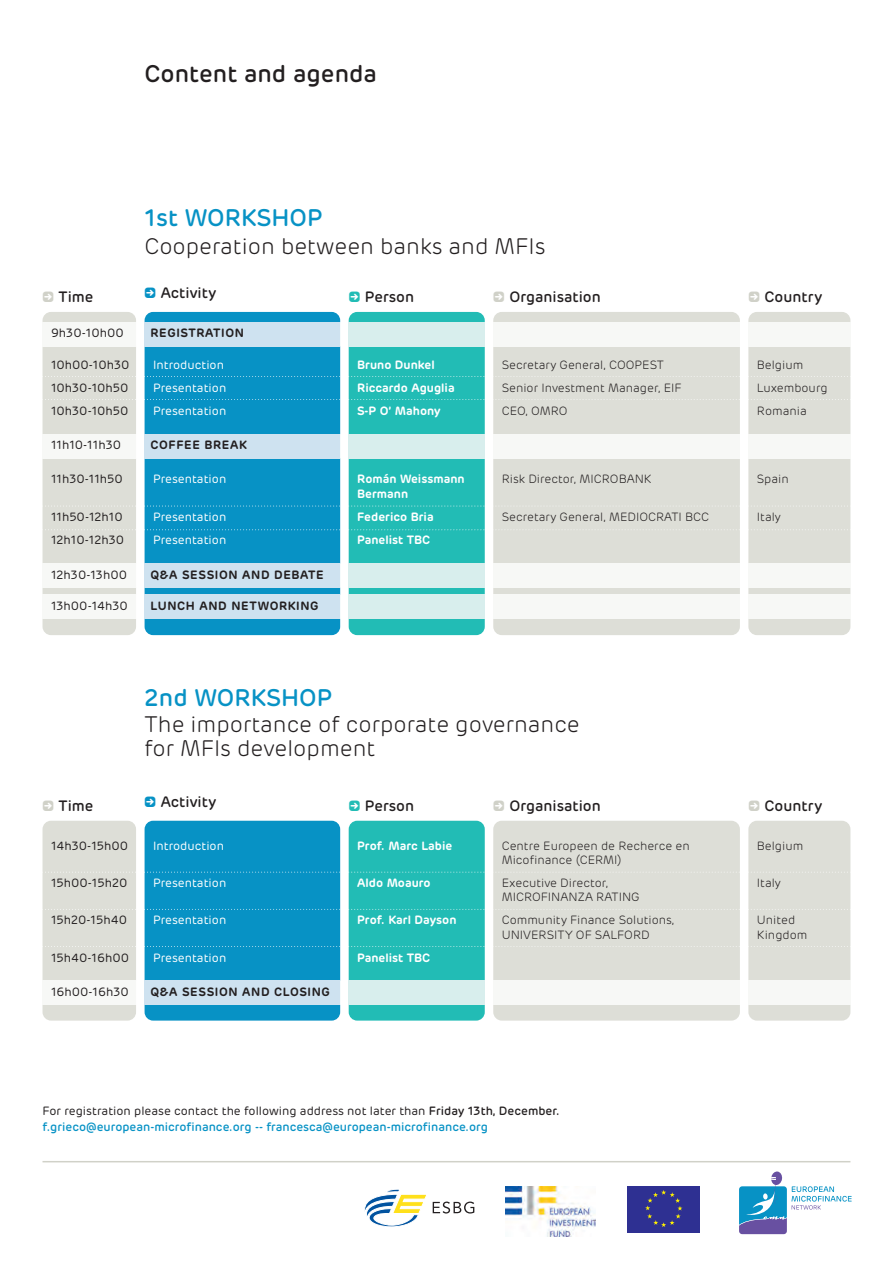
<style>
.page{position:relative;width:893px;height:1263px;background:#fff}
.page>*{position:absolute;margin:0;border:0;box-sizing:border-box;transform-origin:0 0}
.t1{font:500 24px "Rubrik";color:#0792c5}
.t2{font:500 24px "Rubrik";color:#231f20}
.t3{font:300 22.5px/24px "Rubrik";color:#231f20}
.t4{font:500 15px "Rubrik";color:#231f20}
.t5{font:300 12px/23px "Rubrik";color:#231f20}
.t6{font:12px/23px "Rubrik";color:#231f20;text-align:justify}
.t7{font:500 12px/16.5px "Rubrik";color:#0792c5}
.t8{font:600 12px/23px "Rubrik";color:#fff}
.t9{font:12px/23px "Rubrik";color:#fff}
.t10{font:600 12px "Rubrik";letter-spacing:.05em;color:#231f20}
.s1{font-family:"Click Bits Arrow Pods 1";font-weight:400;color:#d0d1c8}
.s2{font-family:"Click Bits Arrow Pods 1";font-weight:400;color:#0792c5}
.s3{font-family:"Click Bits Arrow Pods 1";font-weight:400;color:#22bcb5}
.s4{font-weight:400;color:#231f20}
.s5{color:#231f20}
</style>
<div class="page">
<div style="left:43px;top:312px;width:93px;height:323px;background:#ddded7;border-radius:9px"></div>
<div style="left:349px;top:312px;width:136px;height:323px;background:#22bcb5;border-radius:9px"></div>
<div style="left:493px;top:312px;width:247px;height:323px;background:#ddded7;border-radius:9px"></div>
<div style="left:748px;top:312px;width:102px;height:323px;background:#ddded7;border-radius:9px"></div>
<div style="left:145px;top:312px;width:195px;height:323px;background:#0792c5;border-radius:9px"></div>
<div style="left:43px;top:322px;width:93px;height:24px;background:#f7f8f6"></div>
<div style="left:349px;top:322px;width:136px;height:24px;background:#d8eeed"></div>
<div style="left:493px;top:322px;width:247px;height:24px;background:#f7f8f6"></div>
<div style="left:748px;top:322px;width:102px;height:24px;background:#f7f8f6"></div>
<div style="left:145px;top:322px;width:195px;height:24px;background:#cee2f0"></div>
<div style="left:43px;top:434px;width:93px;height:24px;background:#f7f8f6"></div>
<div style="left:349px;top:434px;width:136px;height:24px;background:#d8eeed"></div>
<div style="left:493px;top:434px;width:247px;height:24px;background:#f7f8f6"></div>
<div style="left:748px;top:434px;width:102px;height:24px;background:#f7f8f6"></div>
<div style="left:145px;top:434px;width:195px;height:24px;background:#cee2f0"></div>
<div style="left:43px;top:563px;width:93px;height:25px;background:#f7f8f6"></div>
<div style="left:349px;top:563px;width:136px;height:25px;background:#d8eeed"></div>
<div style="left:493px;top:563px;width:247px;height:25px;background:#f7f8f6"></div>
<div style="left:748px;top:563px;width:102px;height:25px;background:#f7f8f6"></div>
<div style="left:145px;top:563px;width:195px;height:25px;background:#cee2f0"></div>
<div style="left:43px;top:595px;width:93px;height:24px;background:#f7f8f6"></div>
<div style="left:349px;top:595px;width:136px;height:24px;background:#d8eeed"></div>
<div style="left:493px;top:595px;width:247px;height:24px;background:#f7f8f6"></div>
<div style="left:748px;top:595px;width:102px;height:24px;background:#f7f8f6"></div>
<div style="left:145px;top:595px;width:195px;height:24px;background:#cee2f0"></div>
<svg style="left:42px;top:376px;width:809px;height:1px"></svg>
<svg style="left:42px;top:399px;width:809px;height:1px"></svg>
<svg style="left:42px;top:506px;width:809px;height:1px"></svg>
<svg style="left:42px;top:529px;width:809px;height:1px"></svg>
<div style="left:43px;top:821px;width:93px;height:199px;background:#ddded7;border-radius:9px"></div>
<div style="left:349px;top:821px;width:136px;height:199px;background:#22bcb5;border-radius:9px"></div>
<div style="left:493px;top:821px;width:247px;height:199px;background:#ddded7;border-radius:9px"></div>
<div style="left:748px;top:821px;width:102px;height:199px;background:#ddded7;border-radius:9px"></div>
<div style="left:145px;top:821px;width:195px;height:199px;background:#0792c5;border-radius:9px"></div>
<div style="left:43px;top:980px;width:93px;height:25px;background:#f7f8f6"></div>
<div style="left:349px;top:980px;width:136px;height:25px;background:#d8eeed"></div>
<div style="left:493px;top:980px;width:247px;height:25px;background:#f7f8f6"></div>
<div style="left:748px;top:980px;width:102px;height:25px;background:#f7f8f6"></div>
<div style="left:145px;top:980px;width:195px;height:25px;background:#cee2f0"></div>
<svg style="left:42px;top:872px;width:809px;height:1px"></svg>
<svg style="left:42px;top:909px;width:809px;height:1px"></svg>
<svg style="left:42px;top:946px;width:809px;height:1px"></svg>
<hr style="left:43px;top:1161px;width:807px;height:1px;background:#d0d1c8">
<svg style="left:739px;top:1171px;width:113px;height:63px"></svg>
<div style="left:627px;top:1186px;width:72px;height:46px;background:#2e3092"></div>
<svg style="left:645px;top:1190px;width:37px;height:37px"></svg>
<img style="left:506px;top:1186px;width:89px;height:50px">
<svg style="left:364px;top:1189px;width:62px;height:38px"></svg>
<svg style="left:433px;top:1201px;width:41px;height:12px"></svg>
<h1 class="t2" style="left:145px;top:65px;width:234px">Content and agenda</h1>
<p class="t4" style="left:43px;top:291px;width:53px"><span class="s1">5</span> Time</p>
<h1 class="t1" style="left:145px;top:209px;width:179px">1st WORKSHOP</h1>
<h2 class="t3" style="left:145px;top:236px;width:402px">Cooperation between banks and MFIs</h2>
<p class="t4" style="left:145px;top:288px;width:73px"><span class="s2">5</span> Activity</p>
<p class="t4" style="left:349px;top:291px;width:67px"><span class="s3">5</span> Person</p>
<p class="t4" style="left:493px;top:291px;width:109px"><span class="s1">5</span> Organisation</p>
<p class="t4" style="left:748px;top:291px;width:75px"><span class="s1">5</span> Country</p>
<p class="t6" style="left:51px;top:323px;width:74px">9h30-10h00</p>
<p class="t10" style="left:151px;top:329px;width:95px">REGISTRATION</p>
<p class="t6" style="left:51px;top:354px;width:80px">10h00-10h30<br>10h30-10h50<br>10h30-10h50</p>
<p class="t9" style="left:153px;top:354px;width:75px">Introduction<br>Presentation<br>Presentation</p>
<p class="t6" style="left:51px;top:435px;width:72px">11h10-11h30</p>
<p class="t10" style="left:151px;top:441px;width:98px">COFFEE BREAK</p>
<p class="t6" style="left:51px;top:469px;width:73px">11h30-11h50</p>
<p class="t6" style="left:51px;top:506px;width:75px">11h50-12h10<br>12h10-12h30</p>
<p class="t9" style="left:153px;top:469px;width:75px">Presentation</p>
<p class="t9" style="left:153px;top:506px;width:75px">Presentation<br>Presentation</p>
<p class="t6" style="left:51px;top:564px;width:78px">12h30-13h00</p>
<p class="t10" style="left:151px;top:570px;width:175px">Q&amp;A SESSION AND DEBATE</p>
<p class="t6" style="left:51px;top:595px;width:78px">13h00-14h30</p>
<p class="t10" style="left:151px;top:601px;width:170px">LUNCH AND NETWORKING</p>
<p class="t8" style="left:357px;top:354px;width:99px">Bruno Dunkel<br>Riccardo Aguglia<br>S-P O’ Mahony</p>
<p class="t8" style="left:357px;top:473px;width:109px;line-height:14.4px">Román Weissmann<br>Bermann</p>
<p class="t8" style="left:357px;top:506px;width:78px">Federico Bria<br>Panelist TBC</p>
<p class="t5" style="left:502px;top:354px;width:181px">Secretary General, COOPEST<br>Senior Investment Manager, EIF<br>CEO, OMRO</p>
<p class="t5" style="left:502px;top:469px;width:151px">Risk Director, MICROBANK</p>
<p class="t5" style="left:502px;top:506px;width:209px">Secretary General, MEDIOCRATI BCC</p>
<h1 class="t1" style="left:145px;top:689px;width:189px">2nd WORKSHOP</h1>
<h2 class="t3" style="left:145px;top:714px;width:437px">The importance of corporate governance for MFIs development</h2>
<p class="t5" style="left:757px;top:354px;width:72px">Belgium<br>Luxembourg<br>Romania</p>
<p class="t5" style="left:757px;top:469px;width:33px">Spain</p>
<p class="t5" style="left:757px;top:506px;width:25px">Italy</p>
<p class="t4" style="left:145px;top:797px;width:73px"><span class="s2">5</span> Activity</p>
<p class="t9" style="left:153px;top:835px;width:72px">Introduction</p>
<p class="t9" style="left:153px;top:872px;width:75px">Presentation</p>
<p class="t9" style="left:153px;top:910px;width:75px">Presentation</p>
<p class="t9" style="left:153px;top:947px;width:75px">Presentation</p>
<p class="t4" style="left:43px;top:800px;width:53px"><span class="s1">5</span> Time</p>
<p class="t6" style="left:51px;top:835px;width:79px">14h30-15h00</p>
<p class="t6" style="left:51px;top:872px;width:78px">15h00-15h20</p>
<p class="t6" style="left:51px;top:910px;width:78px">15h20-15h40</p>
<p class="t6" style="left:51px;top:947px;width:80px">15h40-16h00</p>
<p class="t6" style="left:51px;top:981px;width:79px">16h00-16h30</p>
<p class="t10" style="left:151px;top:987px;width:181px">Q&amp;A SESSION AND CLOSING</p>
<p class="t4" style="left:349px;top:800px;width:67px"><span class="s3">5</span> Person</p>
<p class="t8" style="left:357px;top:835px;width:97px">Prof. Marc Labie</p>
<p class="t8" style="left:357px;top:872px;width:75px">Aldo Moauro</p>
<p class="t8" style="left:357px;top:910px;width:101px">Prof. Karl Dayson</p>
<p class="t8" style="left:357px;top:947px;width:75px">Panelist TBC</p>
<p class="t4" style="left:493px;top:800px;width:109px"><span class="s1">5</span> Organisation</p>
<p class="t4" style="left:748px;top:800px;width:75px"><span class="s1">5</span> Country</p>
<p class="t5" style="left:502px;top:839px;width:189px;line-height:14.4px">Centre Europeen de Recherce en<br>Micofinance (CERMI)</p>
<p class="t5" style="left:502px;top:877px;width:139px;line-height:14.4px">Executive Director,<br>MICROFINANZA RATING</p>
<p class="t5" style="left:502px;top:914px;width:174px;line-height:14.4px">Community Finance Solutions,<br>UNIVERSITY OF SALFORD</p>
<p class="t5" style="left:757px;top:835px;width:48px">Belgium</p>
<p class="t5" style="left:757px;top:872px;width:25px">Italy</p>
<p class="t5" style="left:757px;top:914px;width:52px;line-height:14.4px">United<br>Kingdom</p>
<p class="t7" style="left:43px;top:1103px;width:519px"><span class="s4">For registration please contact the following address not later than</span> <span class="s5">Friday 13th, December. </span>f.grieco@european-microfinance.org -- francesca@european-microfinance.org</p>
</div>
